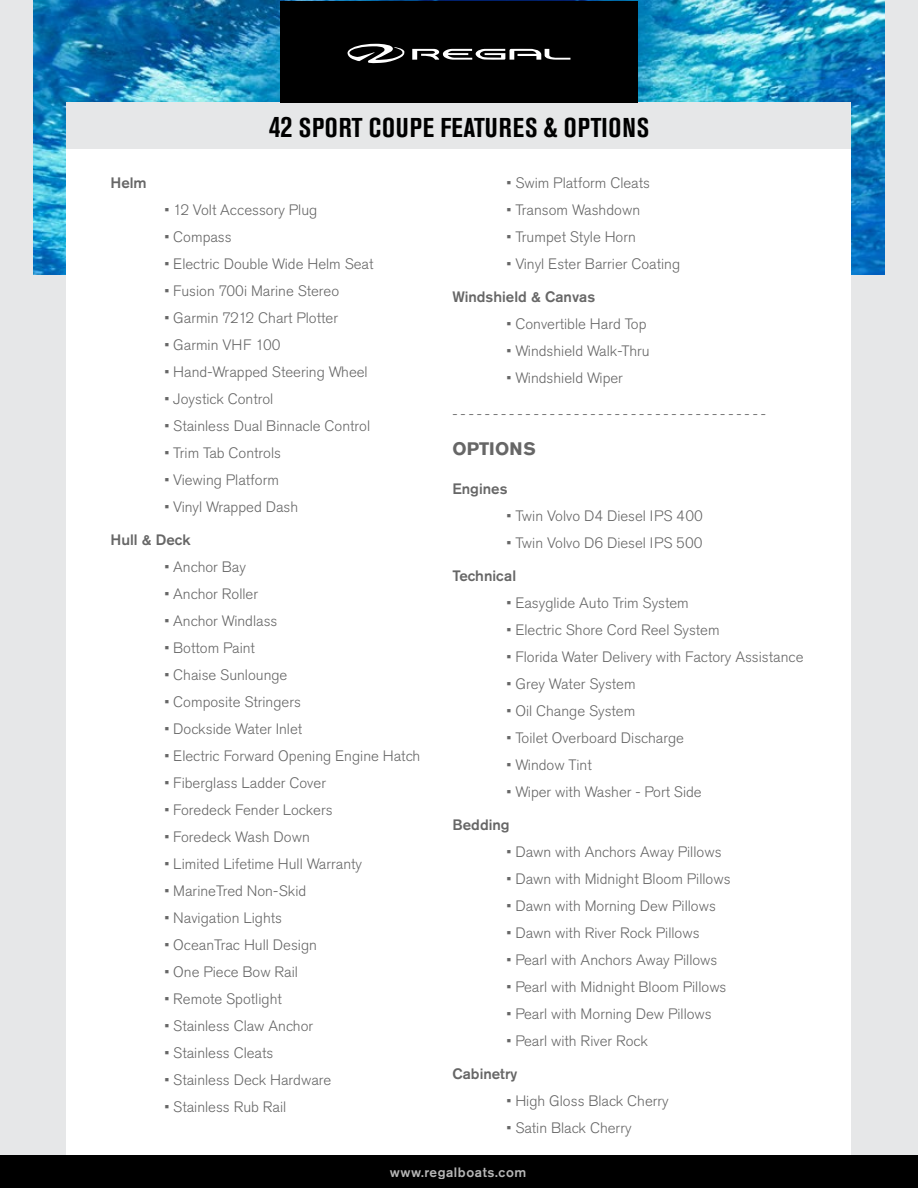
<style>
.page{position:relative;width:918px;height:1188px;background:#e6e7e8}
.page>*{position:absolute;margin:0;border:0;box-sizing:border-box;transform-origin:0 0}
.t1{font:700 condensed 27px "Akzidenz Grotesk Pro";letter-spacing:.035em;color:#000}
.t2{font:700 18px "Akzidenz Grotesk Pro";color:#000101}
.t3{font:300 15px "Akzidenz Grotesk Pro";color:#000101}
.t4{font:500 15px "Akzidenz Grotesk Pro";color:#000101}
.t5{font:500 13.5px "Akzidenz Grotesk Pro";letter-spacing:.04em;color:#e5e5e5}
.s1{font-size:30px}
</style>
<div class="page">
<img style="left:33px;top:0;width:852px;height:274px">
<div style="left:67px;top:132px;width:784px;height:1056px;background:#fff"></div>
<div style="left:67px;top:103px;width:784px;height:46px;background:#e6e7e8"></div>
<div style="left:280px;top:1px;width:358px;height:102px;background:#000"></div>
<div style="left:0;top:1155px;width:918px;height:33px;background:#000"></div>
<svg style="left:412px;top:49px;width:158px;height:11px"></svg>
<svg style="left:348px;top:44px;width:57px;height:19px"></svg>
<h1 class="t1" style="left:269px;top:110px;width:382px"><span class="s1">42</span> SPORT COUPE FEATURES &amp; OPTIONS</h1>
<p class="t4" style="left:110px;top:173px;width:38px">Helm</p>
<p class="t3" style="left:164px;top:200px;width:154px">• 12 Volt Accessory Plug</p>
<p class="t3" style="left:164px;top:227px;width:69px">• Compass</p>
<p class="t3" style="left:164px;top:254px;width:211px">• Electric Double Wide Helm Seat</p>
<p class="t3" style="left:164px;top:281px;width:176px">• Fusion 700i Marine Stereo</p>
<p class="t3" style="left:164px;top:308px;width:175px">• Garmin 7212 Chart Plotter</p>
<p class="t3" style="left:164px;top:335px;width:118px">• Garmin VHF 100</p>
<p class="t3" style="left:164px;top:362px;width:205px">• Hand-Wrapped Steering Wheel</p>
<p class="t3" style="left:164px;top:389px;width:111px">• Joystick Control</p>
<p class="t3" style="left:164px;top:416px;width:207px">• Stainless Dual Binnacle Control</p>
<p class="t3" style="left:164px;top:443px;width:118px">• Trim Tab Controls</p>
<p class="t3" style="left:164px;top:470px;width:116px">• Viewing Platform</p>
<p class="t3" style="left:164px;top:497px;width:135px">• Vinyl Wrapped Dash</p>
<p class="t4" style="left:110px;top:530px;width:82px">Hull &amp; Deck</p>
<p class="t3" style="left:164px;top:557px;width:83px">• Anchor Bay</p>
<p class="t3" style="left:164px;top:584px;width:95px">• Anchor Roller</p>
<p class="t3" style="left:164px;top:611px;width:115px">• Anchor Windlass</p>
<p class="t3" style="left:164px;top:638px;width:92px">• Bottom Paint</p>
<p class="t3" style="left:164px;top:665px;width:125px">• Chaise Sunlounge</p>
<p class="t3" style="left:164px;top:692px;width:138px">• Composite Stringers</p>
<p class="t3" style="left:164px;top:719px;width:139px">• Dockside Water Inlet</p>
<p class="t3" style="left:164px;top:746px;width:257px">• Electric Forward Opening Engine Hatch</p>
<p class="t3" style="left:164px;top:773px;width:163px">• Fiberglass Ladder Cover</p>
<p class="t3" style="left:164px;top:800px;width:170px">• Foredeck Fender Lockers</p>
<p class="t3" style="left:164px;top:827px;width:147px">• Foredeck Wash Down</p>
<p class="t3" style="left:164px;top:854px;width:199px">• Limited Lifetime Hull Warranty</p>
<p class="t3" style="left:164px;top:881px;width:143px">• MarineTred Non-Skid</p>
<p class="t3" style="left:164px;top:908px;width:119px">• Navigation Lights</p>
<p class="t3" style="left:164px;top:935px;width:154px">• OceanTrac Hull Design</p>
<p class="t3" style="left:164px;top:962px;width:135px">• One Piece Bow Rail</p>
<p class="t3" style="left:164px;top:989px;width:119px">• Remote Spotlight</p>
<p class="t3" style="left:164px;top:1016px;width:150px">• Stainless Claw Anchor</p>
<p class="t3" style="left:164px;top:1043px;width:110px">• Stainless Cleats</p>
<p class="t3" style="left:164px;top:1070px;width:168px">• Stainless Deck Hardware</p>
<p class="t3" style="left:164px;top:1097px;width:123px">• Stainless Rub Rail</p>
<p class="t3" style="left:507px;top:173px;width:145px">• Swim Platform Cleats</p>
<p class="t3" style="left:507px;top:200px;width:135px">• Transom Washdown</p>
<p class="t3" style="left:507px;top:227px;width:131px">• Trumpet Style Horn</p>
<p class="t3" style="left:507px;top:254px;width:175px">• Vinyl Ester Barrier Coating</p>
<p class="t4" style="left:453px;top:287px;width:144px">Windshield &amp; Canvas</p>
<p class="t3" style="left:507px;top:314px;width:142px">• Convertible Hard Top</p>
<p class="t3" style="left:507px;top:341px;width:145px">• Windshield Walk-Thru</p>
<p class="t3" style="left:507px;top:368px;width:118px">• Windshield Wiper</p>
<p class="t3" style="left:453px;top:404px;width:315px">---------------------------------------</p>
<p class="t2" style="left:453px;top:437px;width:85px">OPTIONS</p>
<p class="t4" style="left:453px;top:479px;width:56px">Engines</p>
<p class="t3" style="left:507px;top:506px;width:198px">• Twin Volvo D4 Diesel IPS 400</p>
<p class="t3" style="left:507px;top:533px;width:198px">• Twin Volvo D6 Diesel IPS 500</p>
<p class="t4" style="left:453px;top:566px;width:65px">Technical</p>
<p class="t3" style="left:507px;top:593px;width:184px">• Easyglide Auto Trim System</p>
<p class="t3" style="left:507px;top:620px;width:215px">• Electric Shore Cord Reel System</p>
<p class="t3" style="left:507px;top:647px;width:298px">• Florida Water Delivery with Factory Assistance</p>
<p class="t3" style="left:507px;top:674px;width:131px">• Grey Water System</p>
<p class="t3" style="left:507px;top:701px;width:130px">• Oil Change System</p>
<p class="t3" style="left:507px;top:728px;width:179px">• Toilet Overboard Discharge</p>
<p class="t3" style="left:507px;top:755px;width:87px">• Window Tint</p>
<p class="t3" style="left:507px;top:782px;width:197px">• Wiper with Washer - Port Side</p>
<p class="t4" style="left:453px;top:815px;width:59px">Bedding</p>
<p class="t3" style="left:507px;top:842px;width:217px">• Dawn with Anchors Away Pillows</p>
<p class="t3" style="left:507px;top:869px;width:226px">• Dawn with Midnight Bloom Pillows</p>
<p class="t3" style="left:507px;top:896px;width:211px">• Dawn with Morning Dew Pillows</p>
<p class="t3" style="left:507px;top:923px;width:195px">• Dawn with River Rock Pillows</p>
<p class="t3" style="left:507px;top:950px;width:212px">• Pearl with Anchors Away Pillows</p>
<p class="t3" style="left:507px;top:977px;width:222px">• Pearl with Midnight Bloom Pillows</p>
<p class="t3" style="left:507px;top:1004px;width:207px">• Pearl with Morning Dew Pillows</p>
<p class="t3" style="left:507px;top:1031px;width:143px">• Pearl with River Rock</p>
<p class="t4" style="left:453px;top:1064px;width:66px">Cabinetry</p>
<p class="t3" style="left:507px;top:1091px;width:164px">• High Gloss Black Cherry</p>
<p class="t3" style="left:507px;top:1118px;width:127px">• Satin Black Cherry</p>
<p class="t5" style="left:390px;top:1163px;width:138px">www.regalboats.com</p>
</div>
